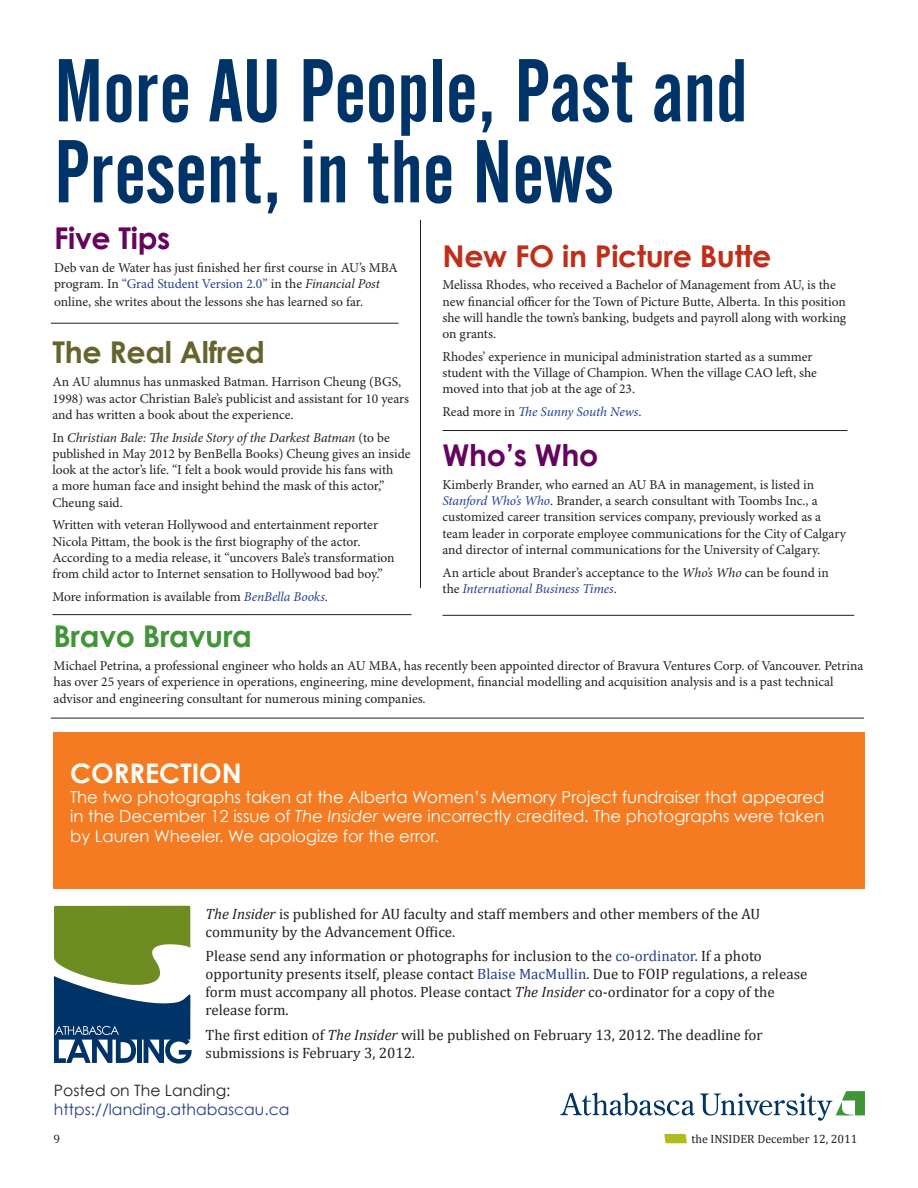
<style>
.page{position:relative;width:918px;height:1188px;background:#fff}
.page>*{position:absolute;margin:0;border:0;box-sizing:border-box;transform-origin:0 0}
.t1{font:88.2px/81px "Alternate Gothic No 2 BT";color:#003367}
.t2{font:700 30px "Century Gothic";letter-spacing:-.01em;color:#c02d19}
.t3{font:700 30px "Century Gothic";letter-spacing:-.01em;color:#65035f}
.t4{font:700 30px "Century Gothic";letter-spacing:-.01em;color:#66642e}
.t5{font:700 30px "Century Gothic";letter-spacing:-.01em;color:#3f9537}
.t6{font:700 27px "Century Gothic";color:#fff}
.t7{font:16.5px/19.8px "Century Gothic";color:#fff;text-align:justify}
.t8{font:15.6px/18.8px "Century Gothic";color:#253f8e}
.t9{font:15px/18px "Cambria";color:#231f20}
.t10{font:13.5px/16.2px "Minion Pro";letter-spacing:-.005em;color:#231f20}
.t11{font:italic 13.5px "Minion Pro";letter-spacing:-.015em;color:#253f8e}
.t12{font:12px "Cambria";color:#231f20}
.s1{color:#253f8e}
.s2{font-style:italic}
.s3{font-style:italic;color:#253f8e}
.s4{font-style:normal;color:#231f20}
.s5{color:#231f20}
</style>
<div class="page">
<svg style="left:664px;top:1134px;width:23px;height:9px"></svg>
<svg style="left:54px;top:906px;width:138px;height:158px"></svg>
<svg style="left:560px;top:1091px;width:305px;height:30px"></svg>
<hr style="left:51px;top:323px;width:348px;height:1px;background:#231f20">
<hr style="left:442px;top:430px;width:405px;height:1px;background:#231f20">
<hr style="left:52px;top:614px;width:359px;height:1px;background:#231f20">
<hr style="left:420px;top:220px;width:1px;height:368px;background:#231f20">
<hr style="left:51px;top:718px;width:813px;height:1px;background:#231f20">
<hr style="left:442px;top:615px;width:412px;height:1px;background:#231f20">
<div style="left:54px;top:732px;width:811px;height:156px;background:#f47b21"></div>
<p class="t1" style="left:54px;top:51px;width:695px">More AU People, Past and<br>Present, in the News</p>
<p class="t3" style="left:54px;top:219px;width:118px">Five Tips</p>
<p class="t10" style="left:54px;top:260px;width:345px">Deb van de Water has just finished her first course in AU’s MBA program. In <span class="s1">“Grad Student Version 2.0”</span> in the <span class="s2">Financial Post</span></p>
<p class="t10" style="left:54px;top:294px;width:311px">online, she writes about the lessons she has learned so far.</p>
<p class="t4" style="left:52px;top:334px;width:214px">The Real Alfred</p>
<p class="t10" style="left:52px;top:375px;width:358px">An AU alumnus has unmasked Batman. Harrison Cheung (BGS,<br>1998) was actor Christian Bale’s publicist and assistant for 10 years and has written a book about the experience.</p>
<p class="t10" style="left:52px;top:430px;width:360px">In <span class="s2">Christian Bale: The Inside Story of the Darkest Batman</span> (to be published in May 2012 by BenBella Books) Cheung gives an inside look at the actor’s life. “I felt a book would provide his fans with<br>a more human face and insight behind the mask of this actor,” Cheung said.</p>
<p class="t10" style="left:52px;top:518px;width:344px">Written with veteran Hollywood and entertainment reporter Nicola Pittam, the book is the first biography of the actor.<br>According to a media release, it “uncovers Bale’s transformation from child actor to Internet sensation to Hollywood bad boy.”</p>
<p class="t10" style="left:52px;top:589px;width:277px">More information is available from <span class="s3">BenBella Books</span>.</p>
<p class="t2" style="left:442px;top:237px;width:330px">New FO in Picture Butte</p>
<p class="t10" style="left:442px;top:278px;width:405px">Melissa Rhodes, who received a Bachelor of Management from AU, is the new financial officer for the Town of Picture Butte, Alberta. In this position she will handle the town’s banking, budgets and payroll along with working on grants.</p>
<p class="t10" style="left:442px;top:349px;width:376px">Rhodes’ experience in municipal administration started as a summer student with the Village of Champion. When the village CAO left, she moved into that job at the age of 23.</p>
<p class="t11" style="left:442px;top:404px;width:200px"><span class="s4">Read more in</span> The Sunny South News<span class="s4">.</span></p>
<p class="t3" style="left:442px;top:436px;width:157px">Who’s Who</p>
<p class="t10" style="left:442px;top:477px;width:405px">Kimberly Brander, who earned an AU BA in management, is listed in <span class="s3">Stanford Who’s Who</span>. Brander, a search consultant with Toombs Inc., a customized career transition services company, previously worked as a team leader in corporate employee communications for the City of Calgary and director of internal communications for the University of Calgary.</p>
<p class="t10" style="left:442px;top:565px;width:388px">An article about Brander’s acceptance to the <span class="s2">Who’s Who</span> can be found in the <span class="s3">International Business Times</span>.</p>
<p class="t5" style="left:54px;top:617px;width:200px">Bravo Bravura</p>
<p class="t10" style="left:54px;top:658px;width:811px">Michael Petrina, a professional engineer who holds an AU MBA, has recently been appointed director of Bravura Ventures Corp. of Vancouver. Petrina has over 25 years of experience in operations, engineering, mine development, financial modelling and acquisition analysis and is a past technical advisor and engineering consultant for numerous mining companies.</p>
<p class="t6" style="left:70px;top:756px;width:173px">CORRECTION</p>
<p class="t7" style="left:70px;top:786px;width:756px">The two photographs taken at the Alberta Women’s Memory Project fundraiser that appeared in the December 12 issue of <span class="s2">The Insider</span> were incorrectly credited. The photographs were taken by Lauren Wheeler. We apologize for the error.</p>
<p class="t9" style="left:206px;top:904px;width:556px"><span class="s2">The Insider</span> is published for AU faculty and staff members and other members of the AU community by the Advancement Office.</p>
<p class="t9" style="left:206px;top:947px;width:603px">Please send any information or photographs for inclusion to the <span class="s1">co-ordinator</span>. If a photo opportunity presents itself, please contact <span class="s1">Blaise MacMullin</span>. Due to FOIP regulations, a release form must accompany all photos. Please contact <span class="s2">The Insider</span> co-ordinator for a copy of the release form.</p>
<p class="t9" style="left:206px;top:1026px;width:559px">The first edition of <span class="s2">The Insider</span> will be published on February 13, 2012. The deadline for submissions is February 3, 2012.</p>
<p class="t8" style="left:54px;top:1081px;width:237px"><span class="s5">Posted on The Landing: </span>https://landing.athabascau.ca</p>
<p class="t12" style="left:53px;top:1132px;width:8px">9</p>
<p class="t12" style="left:691px;top:1132px;width:167px">the INSIDER December 12, 2011</p>
</div>
